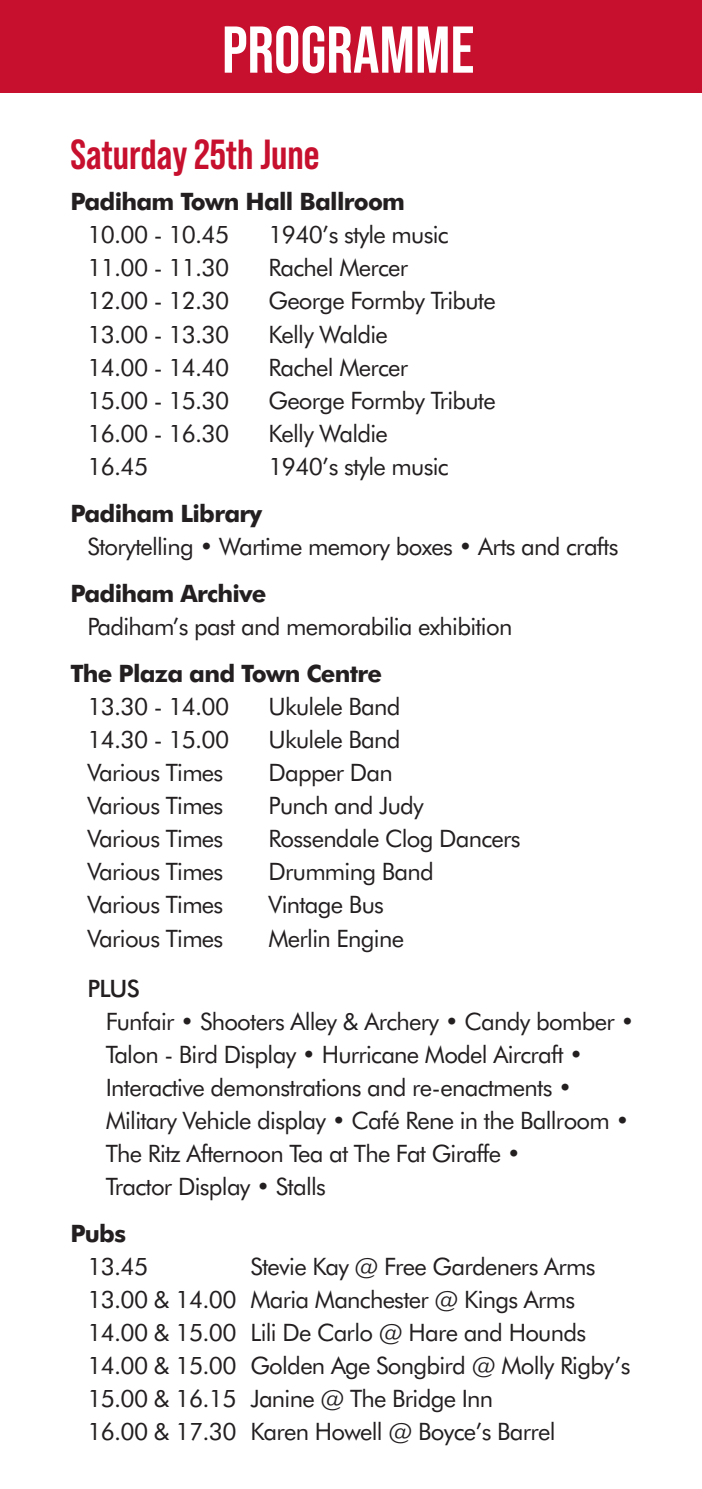
<style>
.page{position:relative;width:702px;height:1489px;background:#fff}
.page>*{position:absolute;margin:0;border:0;box-sizing:border-box;transform-origin:0 0}
.t1{font:700 66px "Bebas Neue Pro";color:#fff}
.t2{font:700 42px "Bebas Neue Pro";color:#c70f2e}
.t3{font:24px/33px "Futura BT";letter-spacing:-.03em;color:#231f20}
.t4{font:700 24px "Futura BT";letter-spacing:-.03em;color:#231f20}
.t5{font:500 24px "Futura BT";color:#231f20}
</style>
<div class="page">
<div style="left:0;top:0;width:702px;height:92px;background:#c70f2e"></div>
<p class="t1" style="left:222px;top:12px;width:253px">PROGRAMME</p>
<p class="t2" style="left:70px;top:130px;width:251px">Saturday 25th June</p>
<p class="t4" style="left:70px;top:187px;width:336px">Padiham Town Hall Ballroom</p>
<p class="t3" style="left:87px;top:218px;width:143px">10.00 - 10.45</p>
<p class="t3" style="left:268px;top:218px;width:181px">1940’s style music</p>
<p class="t3" style="left:87px;top:251px;width:143px">11.00 - 11.30</p>
<p class="t3" style="left:268px;top:251px;width:141px">Rachel Mercer</p>
<p class="t3" style="left:87px;top:284px;width:143px">12.00 - 12.30</p>
<p class="t3" style="left:268px;top:284px;width:229px">George Formby Tribute</p>
<p class="t3" style="left:87px;top:317px;width:143px">13.00 - 13.30</p>
<p class="t3" style="left:268px;top:317px;width:121px">Kelly Waldie</p>
<p class="t3" style="left:87px;top:350px;width:143px">14.00 - 14.40</p>
<p class="t3" style="left:268px;top:350px;width:141px">Rachel Mercer</p>
<p class="t3" style="left:87px;top:383px;width:143px">15.00 - 15.30</p>
<p class="t3" style="left:268px;top:383px;width:229px">George Formby Tribute</p>
<p class="t3" style="left:87px;top:416px;width:143px">16.00 - 16.30</p>
<p class="t3" style="left:268px;top:416px;width:121px">Kelly Waldie</p>
<p class="t3" style="left:87px;top:449px;width:62px">16.45</p>
<p class="t3" style="left:268px;top:449px;width:181px">1940’s style music</p>
<p class="t4" style="left:70px;top:498px;width:193px">Padiham Library</p>
<p class="t3" style="left:87px;top:529px;width:532px">Storytelling • Wartime memory boxes • Arts and crafts</p>
<p class="t4" style="left:70px;top:579px;width:198px">Padiham Archive</p>
<p class="t3" style="left:87px;top:610px;width:426px">Padiham’s past and memorabilia exhibition</p>
<p class="t4" style="left:70px;top:659px;width:313px">The Plaza and Town Centre</p>
<p class="t3" style="left:87px;top:690px;width:143px">13.30 - 14.00</p>
<p class="t3" style="left:268px;top:690px;width:133px">Ukulele Band</p>
<p class="t3" style="left:87px;top:723px;width:143px">14.30 - 15.00</p>
<p class="t3" style="left:268px;top:723px;width:133px">Ukulele Band</p>
<p class="t3" style="left:87px;top:756px;width:137px">Various Times</p>
<p class="t3" style="left:268px;top:756px;width:126px">Dapper Dan</p>
<p class="t3" style="left:87px;top:789px;width:137px">Various Times</p>
<p class="t3" style="left:268px;top:789px;width:157px">Punch and Judy</p>
<p class="t3" style="left:87px;top:822px;width:137px">Various Times</p>
<p class="t3" style="left:268px;top:822px;width:253px">Rossendale Clog Dancers</p>
<p class="t3" style="left:87px;top:855px;width:137px">Various Times</p>
<p class="t3" style="left:268px;top:855px;width:167px">Drumming Band</p>
<p class="t3" style="left:87px;top:888px;width:137px">Various Times</p>
<p class="t3" style="left:268px;top:888px;width:117px">Vintage Bus</p>
<p class="t3" style="left:87px;top:921px;width:137px">Various Times</p>
<p class="t3" style="left:268px;top:921px;width:137px">Merlin Engine</p>
<p class="t5" style="left:87px;top:973px;width:54px">PLUS</p>
<p class="t3" style="left:106px;top:1004px;width:530px">Funfair • Shooters Alley &amp; Archery • Candy bomber • Talon - Bird Display • Hurricane Model Aircraft • Interactive demonstrations and re-enactments • Military Vehicle display • Café Rene in the Ballroom • The Ritz Afternoon Tea at The Fat Giraffe •<br>Tractor Display • Stalls</p>
<p class="t4" style="left:70px;top:1218px;width:57px">Pubs</p>
<p class="t3" style="left:87px;top:1249px;width:62px">13.45</p>
<p class="t3" style="left:250px;top:1249px;width:346px">Stevie Kay @ Free Gardeners Arms</p>
<p class="t3" style="left:87px;top:1282px;width:489px">13.00 &amp; 14.00 Maria Manchester @ Kings Arms</p>
<p class="t3" style="left:87px;top:1315px;width:500px">14.00 &amp; 15.00 Lili De Carlo @ Hare and Hounds</p>
<p class="t3" style="left:87px;top:1348px;width:544px">14.00 &amp; 15.00 Golden Age Songbird @ Molly Rigby’s</p>
<p class="t3" style="left:87px;top:1381px;width:407px">15.00 &amp; 16.15 Janine @ The Bridge Inn</p>
<p class="t3" style="left:87px;top:1414px;width:470px">16.00 &amp; 17.30 Karen Howell @ Boyce’s Barrel</p>
</div>
